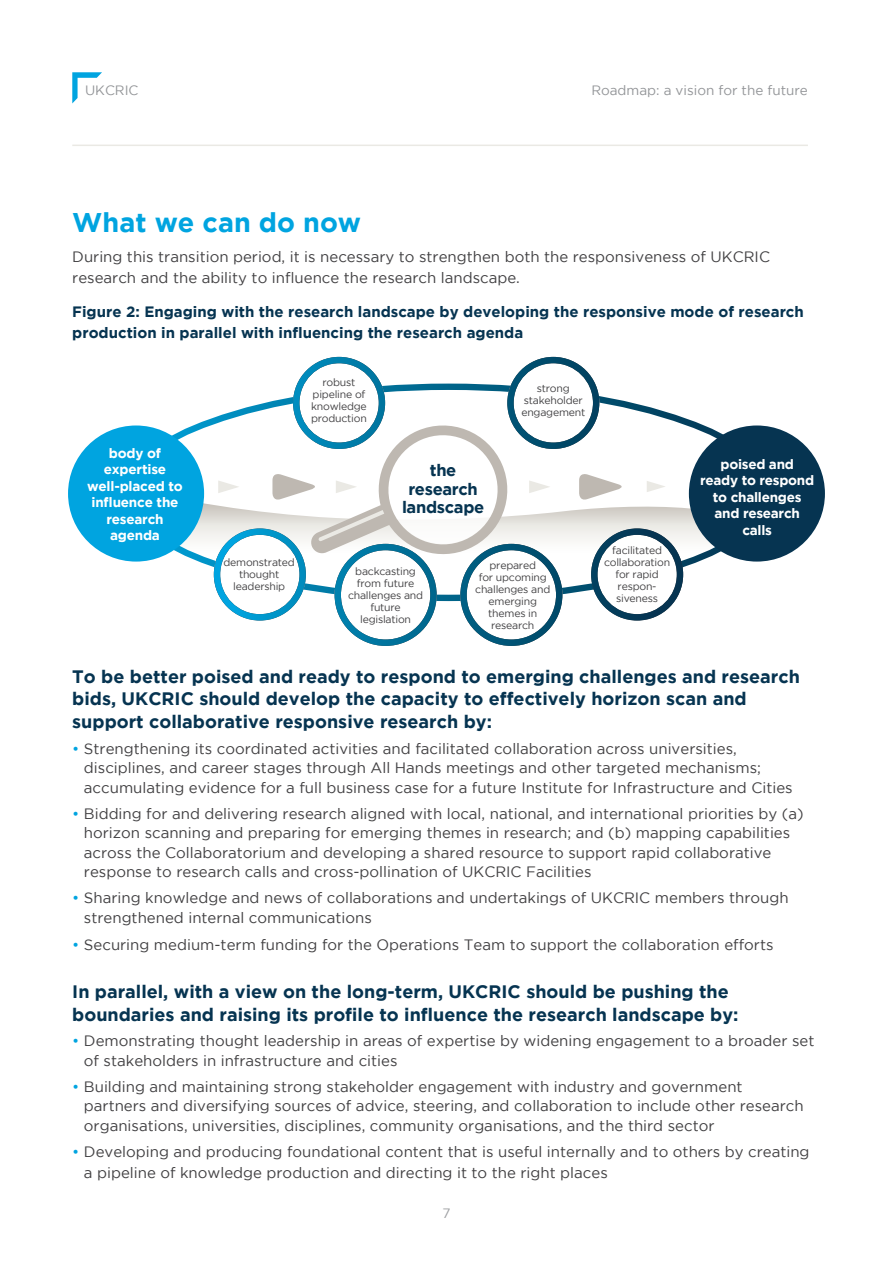
<style>
.page{position:relative;width:893px;height:1263px;background:#fff}
.page>*{position:absolute;margin:0;border:0;box-sizing:border-box;transform-origin:0 0}
.t1{font:700 27px "Gotham";color:#00a4e0}
.t2{font:700 18px/22.5px "Gotham";color:#063451}
.t3{font:700 16.5px/18.8px "Gotham";letter-spacing:-.02em;color:#063451;text-align:center}
.t4{font:15px/19.5px "Gotham";color:#414042}
.t5{font:700 15px/21px "Gotham";color:#063451}
.t6{font:700 13.5px/16.5px "Gotham";letter-spacing:-.015em;color:#fff;text-align:center}
.t7{font:13.5px "Gotham";color:#939598}
.t8{font:13.5px "Gotham";color:#9d9fa2}
.t9{font:10.5px/12px "Gotham";letter-spacing:-.02em;color:#414042;text-align:center}
.s1{color:#00a4e0}
</style>
<div class="page">
<hr style="left:72px;top:145px;width:736px;height:1px;background:#eae9e4">
<svg style="left:72px;top:72px;width:30px;height:31px"></svg>
<svg style="left:154px;top:417px;width:585px;height:144px"></svg>
<div style="left:68px;top:425px;width:136px;height:137px;background:#00a4e0;border-radius:50%"></div>
<div style="left:689px;top:425px;width:136px;height:137px;background:#063451;border-radius:50%"></div>
<svg style="left:214px;top:357px;width:469px;height:289px"></svg>
<p class="t7" style="left:85px;top:83px;width:55px">UKCRIC</p>
<p class="t7" style="left:591px;top:83px;width:218px">Roadmap: a vision for the future</p>
<h1 class="t1" style="left:72px;top:207px;width:290px">What we can do now</h1>
<p class="t4" style="left:72px;top:246px;width:699px;line-height:21px">During this transition period, it is necessary to strengthen both the responsiveness of UKCRIC research and the ability to influence the research landscape.</p>
<p class="t5" style="left:72px;top:300px;width:733px">Figure 2: Engaging with the research landscape by developing the responsive mode of research production in parallel with influencing the research agenda</p>
<p class="t9" style="left:311px;top:376px;width:57px">robust pipeline of knowledge production</p>
<p class="t9" style="left:521px;top:382px;width:65px">strong stakeholder engagement</p>
<p class="t6" style="left:87px;top:444px;width:97px">body of expertise well-placed to influence the research agenda</p>
<p class="t6" style="left:700px;top:456px;width:116px">poised and ready to respond to challenges and research calls</p>
<p class="t3" style="left:402px;top:460px;width:84px">the research landscape</p>
<p class="t9" style="left:224px;top:556px;width:73px">demonstrated thought leadership</p>
<p class="t9" style="left:348px;top:565px;width:77px">backcasting from future challenges and future legislation</p>
<p class="t9" style="left:475px;top:559px;width:77px">prepared<br>for upcoming challenges and emerging themes in research</p>
<p class="t9" style="left:604px;top:544px;width:68px">facilitated collaboration for rapid respon&shy;siveness</p>
<p class="t2" style="left:72px;top:665px;width:729px">To be better poised and ready to respond to emerging challenges and research bids, UKCRIC should develop the capacity to effectively horizon scan and support collaborative responsive research by:</p>
<p class="t4" style="left:84px;top:738px;width:710px;text-indent:-12px"><span class="s1">•</span> Strengthening its coordinated activities and facilitated collaboration across universities, disciplines, and career stages through All Hands meetings and other targeted mechanisms; accumulating evidence for a full business case for a future Institute for Infrastructure and Cities</p>
<p class="t4" style="left:84px;top:803px;width:721px;text-indent:-12px"><span class="s1">•</span> Bidding for and delivering research aligned with local, national, and international priorities by (a) horizon scanning and preparing for emerging themes in research; and (b) mapping capabilities across the Collaboratorium and developing a shared resource to support rapid collaborative response to research calls and cross-pollination of UKCRIC Facilities</p>
<p class="t4" style="left:84px;top:888px;width:706px;text-indent:-12px"><span class="s1">•</span> Sharing knowledge and news of collaborations and undertakings of UKCRIC members through strengthened internal communications</p>
<p class="t4" style="left:72px;top:935px;width:703px"><span class="s1">•</span> Securing medium-term funding for the Operations Team to support the collaboration efforts</p>
<p class="t2" style="left:72px;top:980px;width:668px">In parallel, with a view on the long-term, UKCRIC should be pushing the boundaries and raising its profile to influence the research landscape by:</p>
<p class="t4" style="left:84px;top:1031px;width:732px;text-indent:-12px"><span class="s1">•</span> Demonstrating thought leadership in areas of expertise by widening engagement to a broader set of stakeholders in infrastructure and cities</p>
<p class="t4" style="left:84px;top:1076px;width:721px;text-indent:-12px"><span class="s1">•</span> Building and maintaining strong stakeholder engagement with industry and government partners and diversifying sources of advice, steering, and collaboration to include other research organisations, universities, disciplines, community organisations, and the third sector</p>
<p class="t4" style="left:84px;top:1140px;width:727px;line-height:21px;text-indent:-12px"><span class="s1">•</span> Developing and producing foundational content that is useful internally and to others by creating a pipeline of knowledge production and directing it to the right places</p>
<p class="t8" style="left:442px;top:1205px;width:10px">7</p>
</div>
